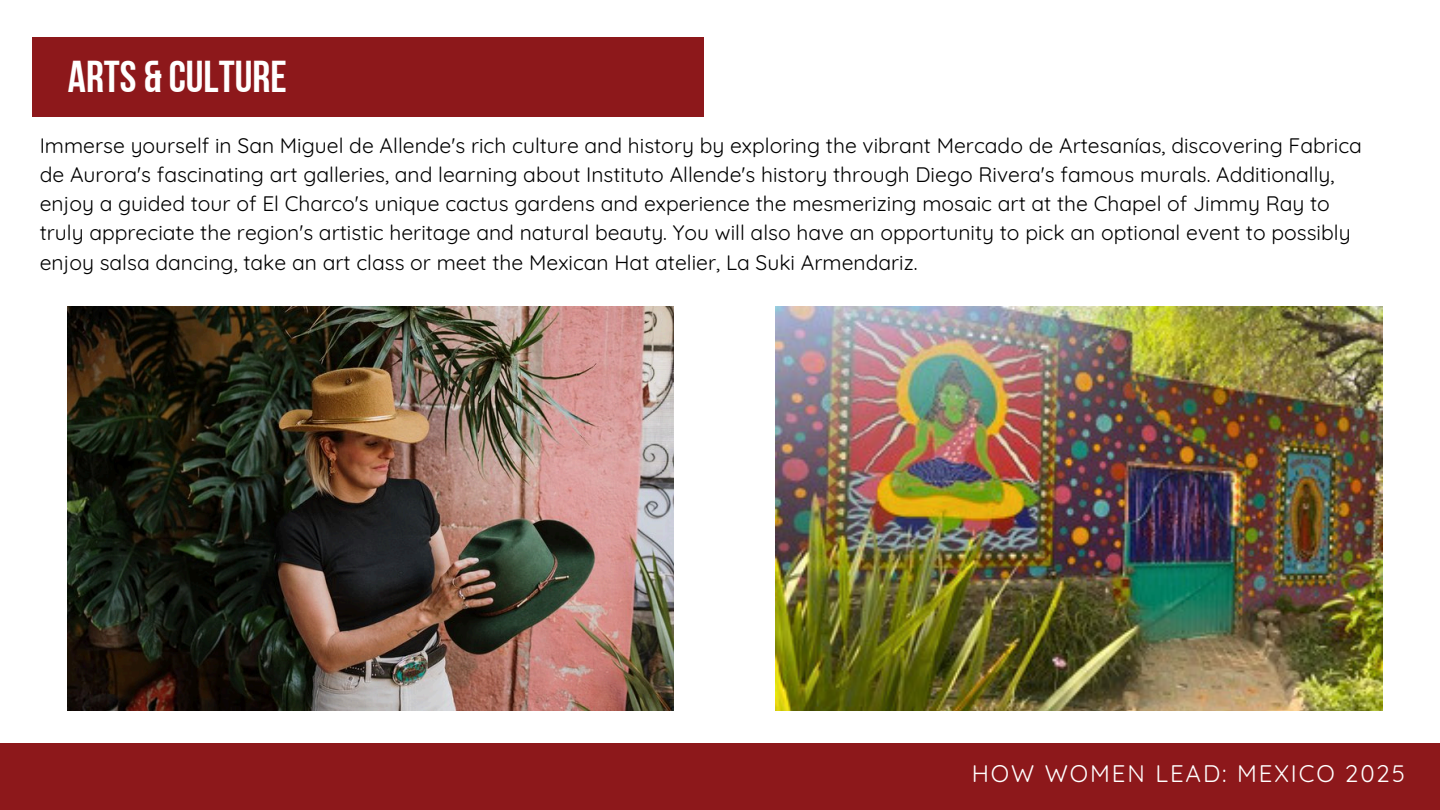
<style>
.page{position:relative;width:1440px;height:810px;background:#fff}
.page>*{position:absolute;margin:0;border:0;box-sizing:border-box;transform-origin:0 0}
.t1{font:44.5px "Bebas Neue Cyrillic";color:#fff}
.t2{font:24px "Quicksand";letter-spacing:.08em;color:#fff}
.t3{font:21px/29.2px "Quicksand";color:#000}
</style>
<div class="page">
<div style="left:0;top:743px;width:1440px;height:67px;background:#8d181b"></div>
<div style="left:33px;top:38px;width:671px;height:79px;background:#8d181b"></div>
<img style="left:775px;top:307px;width:607px;height:404px">
<img style="left:68px;top:307px;width:605px;height:404px">
<h1 class="t1" style="left:68px;top:58px;width:220px">ARTS &amp; CULTURE</h1>
<p class="t3" style="left:40px;top:130px;width:1324px">Immerse yourself in San Miguel de Allende's rich culture and history by exploring the vibrant Mercado de Artesanías, discovering Fabrica de Aurora's fascinating art galleries, and learning about Instituto Allende's history through Diego Rivera's famous murals. Additionally, enjoy a guided tour of El Charco's unique cactus gardens and experience the mesmerizing mosaic art at the Chapel of Jimmy Ray to truly appreciate the region's artistic heritage and natural beauty. You will also have an opportunity to pick an optional event to possibly enjoy salsa dancing, take an art class or meet the Mexican Hat atelier, La Suki Armendariz.</p>
<p class="t2" style="left:972px;top:758px;width:435px">HOW WOMEN LEAD: MEXICO 2025</p>
</div>
